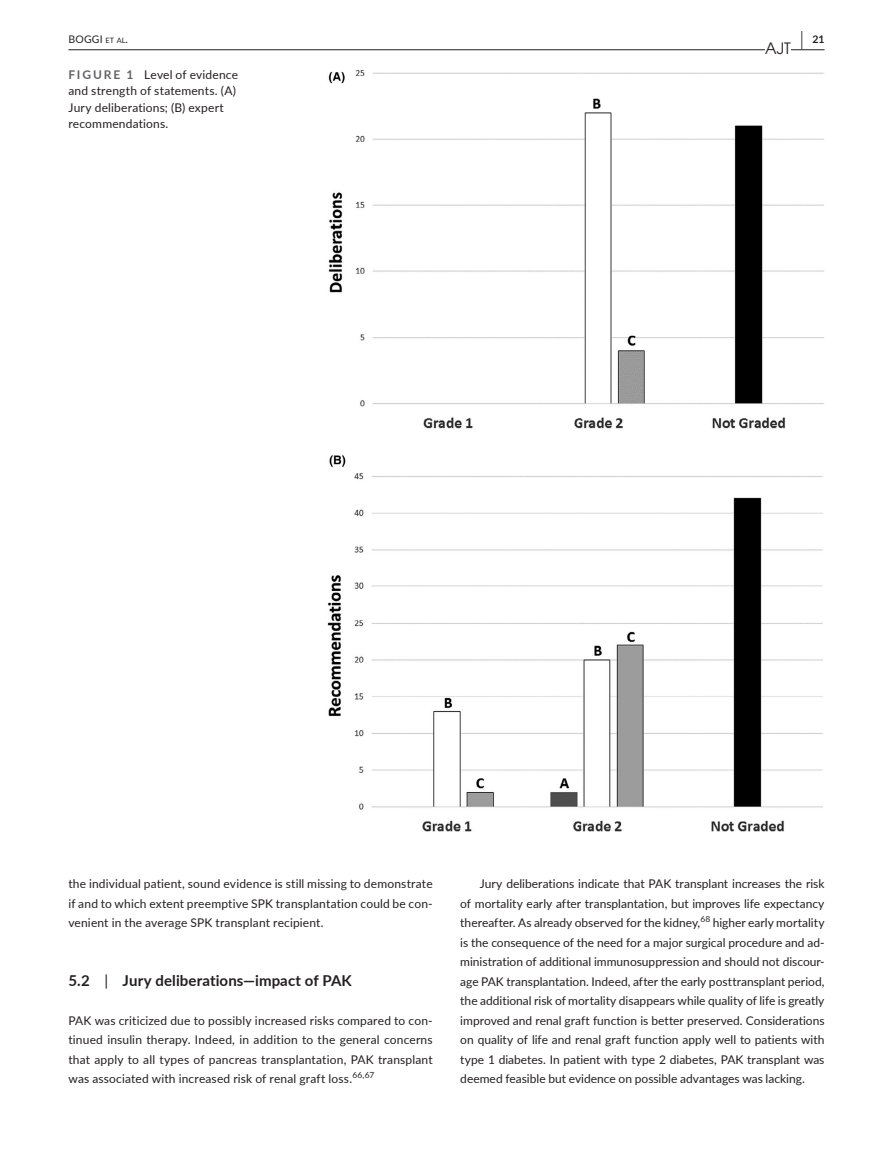
<style>
.page{position:relative;width:893px;height:1174px;background:#fff}
.page>*{position:absolute;margin:0;border:0;box-sizing:border-box;transform-origin:0 0}
.t1{font:15.6px "Avant Garde";color:#231f20}
.t2{font:700 15px "Lato";letter-spacing:.01em;color:#231f20}
.t3{font:12px/19.5px "Lato";letter-spacing:.01em;color:#231f20;text-align:justify}
.t4{font:10.5px "Lato";letter-spacing:.02em;color:#231f20}
.t5{font:700 10.5px "Lato";color:#231f20}
.t6{font:8.4px "Lato";color:#231f20}
.s1{font-size:7.35px}
.s2{font-weight:700;color:#636366}
.s3{font-size:19.5px}
.s4{font-weight:400}
</style>
<div class="page">
<hr style="left:68px;top:49px;width:756px;height:1px;background:#231f20">
<div style="left:765px;top:41px;width:26px;height:17px;background:#fff"></div>
<img style="left:327px;top:70px;width:497px;height:761px">
<p class="t4" style="left:68px;top:31px;width:61px">BOGGI <span class="s1">et al</span>.</p>
<p class="t3" style="left:68px;top:66px;width:171px;line-height:16.5px;text-align:left"><span class="s2">FIGURE 1</span> Level of evidence and strength of statements. (A)<br>Jury deliberations; (B) expert recommendations.</p>
<h1 class="t1" style="left:765px;top:39px;width:27px">AJT</h1>
<p class="t5" style="left:801px;top:31px;width:25px"><span class="s3">|</span> 21</p>
<p class="t3" style="left:68px;top:873px;width:366px">the individual patient, sound evidence is still missing to demonstrate if and to which extent preemptive SPK transplantation could be con&shy;venient in the average SPK transplant recipient.</p>
<p class="t2" style="left:68px;top:969px;width:285px">5.2 <span class="s4">|</span> Jury deliberations—impact of PAK</p>
<p class="t3" style="left:68px;top:1010px;width:366px">PAK was criticized due to possibly increased risks compared to con&shy;tinued insulin therapy. Indeed, in addition to the general concerns that apply to all types of pancreas transplantation, PAK transplant was associated with increased risk of renal graft loss.<sup>66,67</sup></p>
<p class="t3" style="left:460px;top:873px;width:366px;text-indent:20px">Jury deliberations indicate that PAK transplant increases the risk of mortality early after transplantation, but improves life expectancy thereafter. As already observed for the kidney,</p>
<p class="t6" style="left:700px;top:913px;width:11px">68</p>
<p class="t3" style="left:460px;top:912px;width:366px;text-indent:252px">higher early mortality is the consequence of the need for a major surgical procedure and ad&shy;ministration of additional immunosuppression and should not discour&shy;age PAK transplantation. Indeed, after the early posttransplant period, the additional risk of mortality disappears while quality of life is greatly improved and renal graft function is better preserved. Considerations on quality of life and renal graft function apply well to patients with type 1 diabetes. In patient with type 2 diabetes, PAK transplant was deemed feasible but evidence on possible advantages was lacking.</p>
</div>
